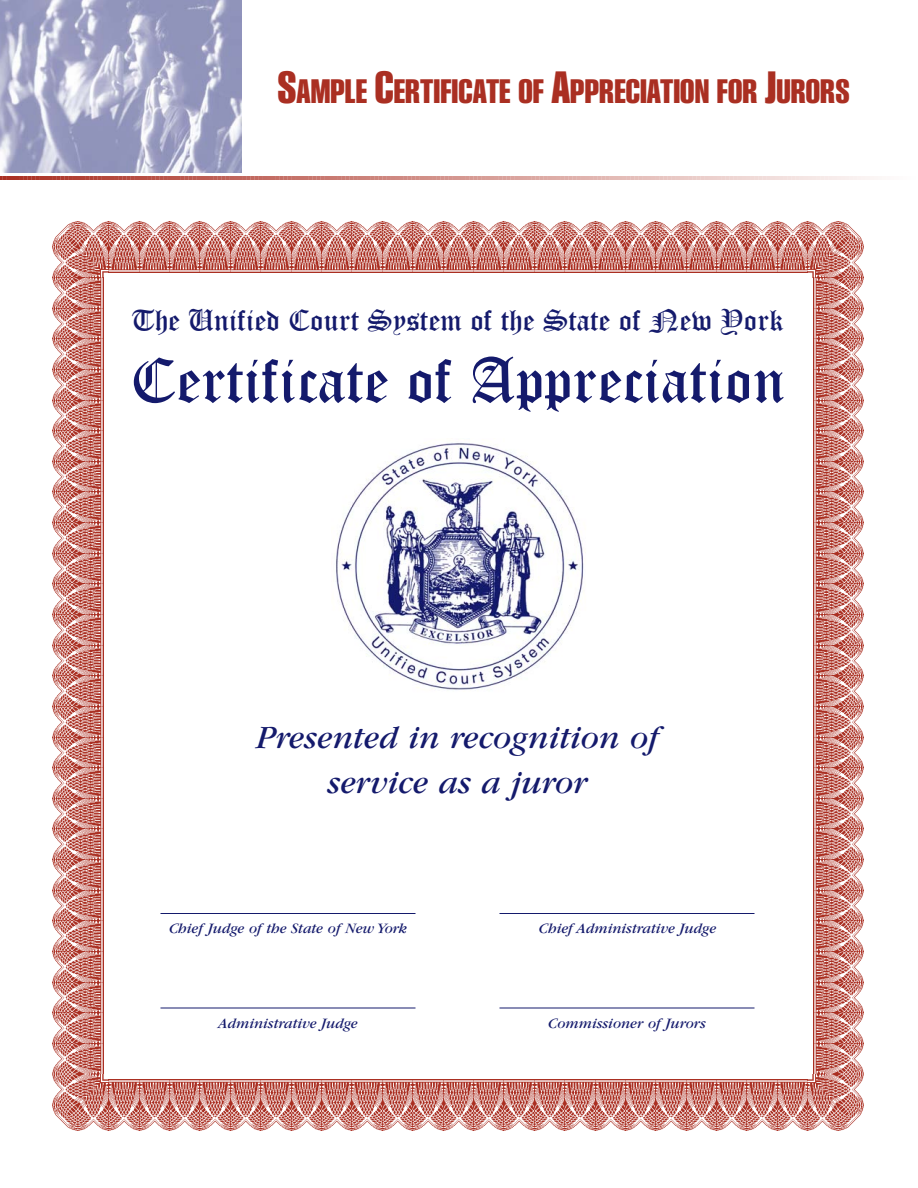
<style>
.page{position:relative;width:918px;height:1188px;background:#fff}
.page>*{position:absolute;margin:0;border:0;box-sizing:border-box;transform-origin:0 0}
.t1{font:63px "Old English Text";color:#141a6c}
.t2{font:700 34.8px "Smart Sans";color:#aa2f22}
.t3{font:italic 33.75px/45px "Garamond";color:#141a6c;text-align:center}
.t4{font:30px "Old English Text";color:#141a6c}
.t5{font:italic 15px "Garamond";color:#141a6c}
.s1{font-size:46.5px}
</style>
<div class="page">
<svg style="left:0;top:176px;width:874px;height:4px;background:#d3948d"></svg>
<img style="left:52px;top:221px;width:57px;height:57px">
<img style="left:109px;top:221px;width:699px;height:51px">
<img style="left:808px;top:221px;width:56px;height:57px">
<img style="left:813px;top:278px;width:51px;height:796px">
<img style="left:808px;top:1074px;width:56px;height:56px">
<img style="left:109px;top:1079px;width:699px;height:51px">
<img style="left:52px;top:1074px;width:57px;height:56px">
<img style="left:52px;top:278px;width:52px;height:796px">
<img style="left:336px;top:443px;width:250px;height:247px">
<hr style="left:500px;top:1008px;width:254px;height:1px;background:#141a6c">
<hr style="left:500px;top:913px;width:254px;height:1px;background:#141a6c">
<hr style="left:160px;top:1008px;width:256px;height:1px;background:#141a6c">
<hr style="left:160px;top:913px;width:256px;height:1px;background:#141a6c">
<img style="left:0;top:0;width:241px;height:173px">
<h2 class="t2" style="left:278px;top:79px;width:574px"><span class="s1">S</span>AMPLE <span class="s1">C</span>ERTIFICATE OF <span class="s1">A</span>PPRECIATION FOR <span class="s1">J</span>URORS</h2>
<h3 class="t4" style="left:131px;top:303px;width:654px">The Unified Court System of the State of New York</h3>
<h1 class="t1" style="left:130px;top:345px;width:656px">Certificate of Appreciation</h1>
<h3 class="t3" style="left:256px;top:718px;width:404px">Presented in recognition of service as a juror</h3>
<p class="t5" style="left:169px;top:923px;width:240px">Chief Judge of the State of New York</p>
<p class="t5" style="left:539px;top:923px;width:179px">Chief Administrative Judge</p>
<p class="t5" style="left:218px;top:1019px;width:141px">Administrative Judge</p>
<p class="t5" style="left:548px;top:1018px;width:159px">Commissioner of Jurors</p>
</div>
